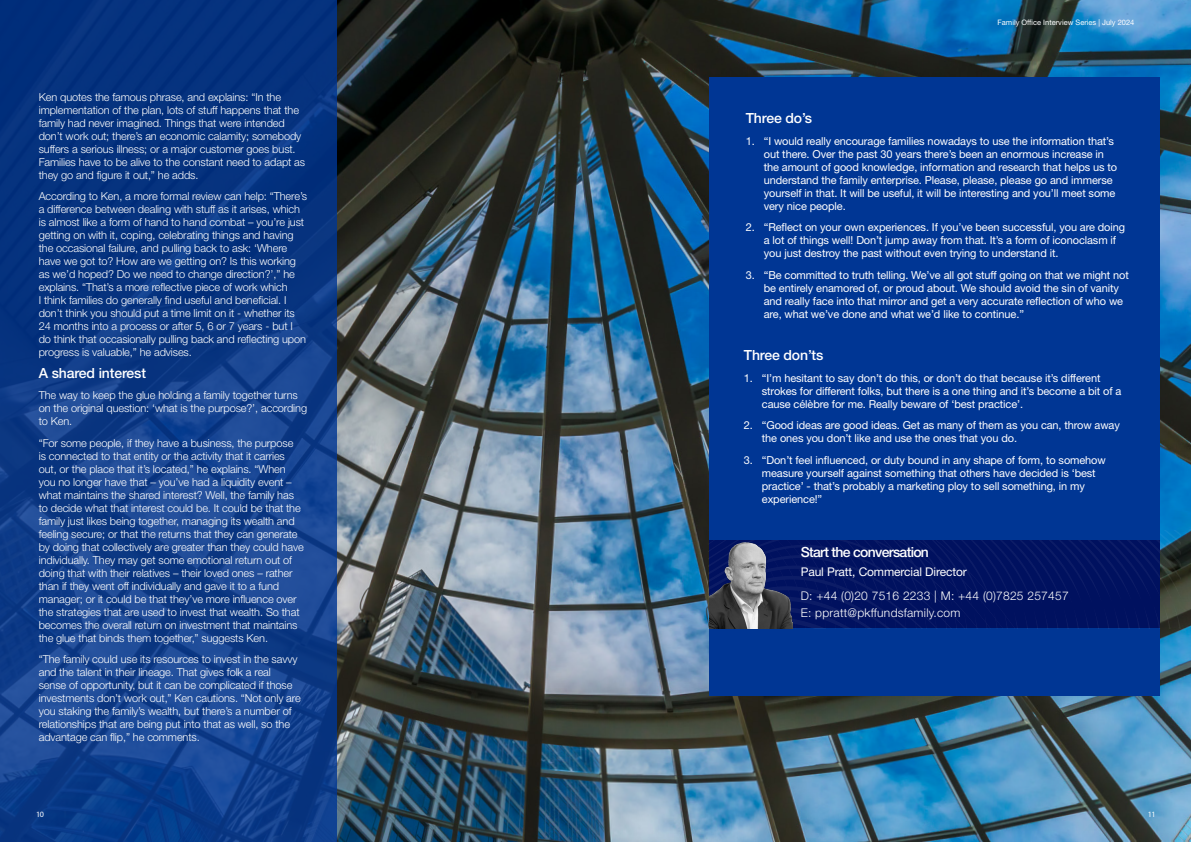
<style>
.page{position:relative;width:1191px;height:842px;background:#fff}
.page>*{position:absolute;margin:0;border:0;box-sizing:border-box;transform-origin:0 0}
.Body_1{font:500 14px "Helvetica Neue LT Std";letter-spacing:-.01em;color:#fff}
.body{font:500 14px "Helvetica Neue LT Std";letter-spacing:-.05em;color:#fff}
.body-2{font:300 12px/17px "Helvetica Neue LT Std";letter-spacing:.02em;color:#fff}
.body-3{font:12px "Helvetica Neue LT Std";letter-spacing:-.01em;color:#fff}
.Body_1-2{font:300 11px/13px "Helvetica Neue LT Std";letter-spacing:-.01em;color:#fff}
.t1{font:11px/13px "Helvetica Neue LT Std";letter-spacing:-.01em;color:#fff}
.t2{font:8.1px "Myriad Pro";color:#fff}
.t3{font:7.5px "Helvetica Neue LT Std";color:#fff}
</style>
<div class="page">
<img style="left:337px;top:0;width:854px;height:842px">
<div style="left:709px;top:78px;width:450px;height:618px;background:#003694"></div>
<svg style="left:0;top:0;width:337px;height:842px;background:#0d3a87"></svg>
<svg style="left:792px;top:531px;width:388px;height:97px;background:#04155e"></svg>
<img style="left:709px;top:540px;width:83px;height:88px">
<div style="left:709px;top:349px;width:450px;height:191px;background:#003694"></div>
<p class="Body_1-2" style="left:39px;top:90px;width:268px">Ken quotes the famous phrase, and explains: “In the implementation of the plan, lots of stuff happens that the family had never imagined. Things that were intended don’t work out; there’s an economic calamity; somebody suffers a serious illness; or a major customer goes bust.<br>Families have to be alive to the constant need to adapt as they go and figure it out,” he adds.</p>
<p class="Body_1-2" style="left:39px;top:190px;width:270px">According to Ken, a more formal review can help: “There’s a difference between dealing with stuff as it arises, which is almost like a form of hand to hand combat – you’re just getting on with it, coping, celebrating things and having the occasional failure, and pulling back to ask: ‘Where have we got to? How are we getting on? Is this working as we’d hoped? Do we need to change direction?’,” he explains. “That’s a more reflective piece of work which<br>I think families do generally find useful and beneficial. I don’t think you should put a time limit on it - whether its 24 months into a process or after 5, 6 or 7 years - but I do think that occasionally pulling back and reflecting upon progress is valuable,” he advises.</p>
<p class="Body_1" style="left:39px;top:364px;width:109px">A shared interest</p>
<p class="Body_1-2" style="left:39px;top:389px;width:270px">The way to keep the glue holding a family together turns on the original question: ‘what is the purpose?’, according to Ken.</p>
<p class="Body_1-2" style="left:39px;top:436px;width:266px">“For some people, if they have a business, the purpose<br>is connected to that entity or the activity that it carries out, or the place that it’s located,” he explains. “When you no longer have that – you’ve had a liquidity event – what maintains the shared interest? Well, the family has to decide what that interest could be. It could be that the family just likes being together, managing its wealth and feeling secure; or that the returns that they can generate by doing that collectively are greater than they could have individually. They may get some emotional return out of doing that with their relatives – their loved ones – rather than if they went off individually and gave it to a fund manager; or it could be that they’ve more influence over the strategies that are used to invest that wealth. So that becomes the overall return on investment that maintains the glue that binds them together,” suggests Ken.</p>
<p class="Body_1-2" style="left:39px;top:653px;width:263px">“The family could use its resources to invest in the savvy and the talent in their lineage. That gives folk a real sense of opportunity, but it can be complicated if those investments don’t work out,” Ken cautions. “Not only are you staking the family’s wealth, but there’s a number of relationships that are being put into that as well, so the advantage can flip,” he comments.</p>
<p class="t3" style="left:997px;top:18px;width:138px">Family Office Interview Series | July 2024</p>
<p class="Body_1" style="left:746px;top:110px;width:68px">Three do’s</p>
<p class="t1" style="left:764px;top:134px;width:355px;text-indent:-18px">1. “I would really encourage families nowadays to use the information that’s out there. Over the past 30 years there’s been an enormous increase in the amount of good knowledge, information and research that helps us to understand the family enterprise. Please, please, please go and immerse yourself in that. It will be useful, it will be interesting and you’ll meet some very nice people.</p>
<p class="t1" style="left:764px;top:220px;width:363px;text-indent:-18px">2. “Reflect on your own experiences. If you’ve been successful, you are doing a lot of things well! Don’t jump away from that. It’s a form of iconoclasm if you just destroy the past without even trying to understand it.</p>
<p class="t1" style="left:764px;top:268px;width:367px;text-indent:-18px">3. “Be committed to truth telling. We’ve all got stuff going on that we might not be entirely enamored of, or proud about. We should avoid the sin of vanity and really face into that mirror and get a very accurate reflection of who we are, what we’ve done and what we’d like to continue.”</p>
<p class="Body_1" style="left:744px;top:347px;width:81px">Three don’ts</p>
<p class="t1" style="left:762px;top:371px;width:361px;text-indent:-18px">1. “I’m hesitant to say don’t do this, or don’t do that because it’s different strokes for different folks, but there is a one thing and it’s become a bit of a cause célèbre for me. Really beware of ‘best practice’.</p>
<p class="t1" style="left:762px;top:419px;width:359px;text-indent:-18px">2. “Good ideas are good ideas. Get as many of them as you can, throw away the ones you don’t like and use the ones that you do.</p>
<p class="t1" style="left:762px;top:453px;width:345px;text-indent:-18px">3. “Don’t feel influenced, or duty bound in any shape of form, to somehow measure yourself against something that others have decided is ‘best practice’ - that’s probably a marketing ploy to sell something, in my experience!”</p>
<p class="body" style="left:800px;top:544px;width:130px">Start the conversation</p>
<p class="body-3" style="left:800px;top:565px;width:167px">Paul Pratt, Commercial Director</p>
<p class="body-2" style="left:800px;top:587px;width:269px">D: +44 (0)20 7516 2233 | M: +44 (0)7825 257457<br>E: ppratt@pkffundsfamily.com</p>
<p class="t2" style="left:36px;top:809px;width:10px">10</p>
<p class="t2" style="left:1147px;top:809px;width:10px">11</p>
</div>
